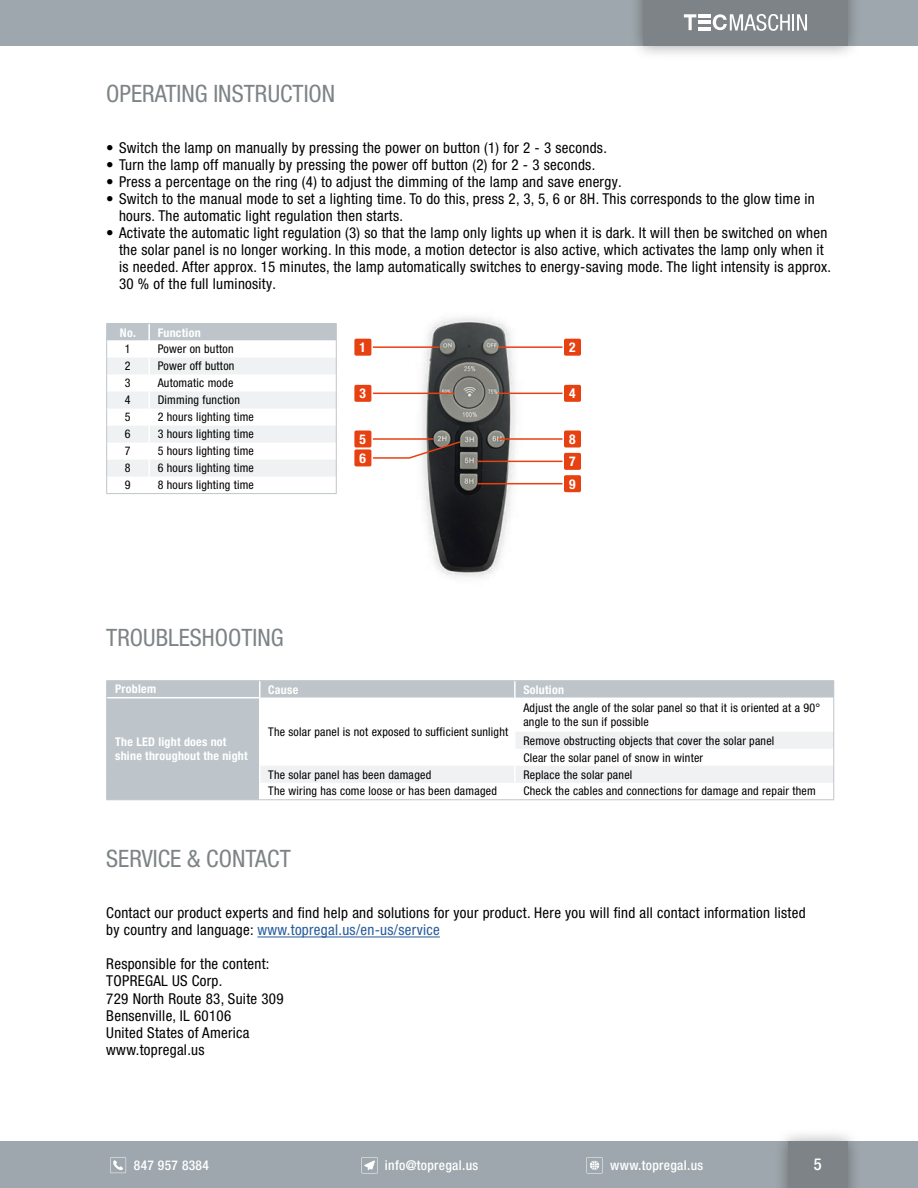
<style>
.page{position:relative;width:918px;height:1188px;background:#fff}
.page>*{position:absolute;margin:0;border:0;box-sizing:border-box;transform-origin:0 0}
.t1{font:condensed 24px "Helvetica Neue LT Pro";color:#7d8386}
.t2{font:500 condensed 16.5px "Helvetica Neue LT Pro";color:#fff}
.t3{font:condensed 15px/17px "Helvetica Neue LT Pro";letter-spacing:.02em;color:#000}
.t4{font:500 condensed 13.5px "Helvetica Neue LT Pro";letter-spacing:.025em;color:#fff}
.t5{font:700 condensed 13.5px/22.4px "Helvetica Neue LT Pro";color:#fff;text-align:justify}
.t6{font:condensed 12px/14.4px "Helvetica Neue LT Pro";letter-spacing:.02em;color:#000}
.t7{font:700 condensed 12px/14.4px "Helvetica Neue LT Pro";letter-spacing:.02em;color:#fff}
.s1{color:#275b9b}
</style>
<div class="page">
<div style="left:0;top:1142px;width:918px;height:46px;background:#9ea7ad"></div>
<svg style="left:586px;top:1157px;width:17px;height:16px"></svg>
<svg style="left:361px;top:1157px;width:17px;height:16px"></svg>
<svg style="left:110px;top:1157px;width:16px;height:16px"></svg>
<div style="left:0;top:0;width:918px;height:46px;background:#9ea7ad"></div>
<div style="left:629px;top:0;width:232px;height:60px;background:#000;opacity:.35"></div>
<div style="left:643px;top:0;width:205px;height:46px;background:#7d8386"></div>
<div style="left:774px;top:1127px;width:88px;height:61px;background:#000;opacity:.35"></div>
<div style="left:788px;top:1142px;width:60px;height:46px;background:#7d8386"></div>
<svg style="left:684px;top:14px;width:123px;height:17px"></svg>
<hr style="left:106px;top:323px;width:43px;height:1px;background:#bdc5ca">
<hr style="left:149px;top:323px;width:188px;height:1px;background:#bdc5ca">
<svg style="left:106px;top:324px;width:231px;height:170px"></svg>
<hr style="left:106px;top:493px;width:43px;height:1px;background:#bdc5ca">
<img style="left:373px;top:317px;width:190px;height:261px">
<hr style="left:366px;top:346px;width:73px;height:2px;background:#e74011">
<div style="left:354px;top:338px;width:18px;height:18px;background:#e74011;border-radius:2px"></div>
<div style="left:353px;top:337px;width:20px;height:20px;border:2px solid #fff;border-radius:2px"></div>
<hr style="left:498px;top:346px;width:72px;height:2px;background:#e74011">
<div style="left:563px;top:338px;width:19px;height:18px;background:#e74011;border-radius:2px"></div>
<div style="left:563px;top:337px;width:20px;height:20px;border:2px solid #fff;border-radius:2px"></div>
<hr style="left:498px;top:393px;width:72px;height:1px;background:#e74011">
<div style="left:563px;top:384px;width:19px;height:19px;background:#e74011;border-radius:2px"></div>
<div style="left:563px;top:383px;width:20px;height:20px;border:2px solid #fff;border-radius:2px"></div>
<hr style="left:498px;top:438px;width:72px;height:2px;background:#e74011">
<div style="left:563px;top:430px;width:19px;height:18px;background:#e74011;border-radius:2px"></div>
<div style="left:563px;top:429px;width:20px;height:20px;border:2px solid #fff;border-radius:2px"></div>
<hr style="left:477px;top:461px;width:93px;height:1px;background:#e74011">
<div style="left:563px;top:452px;width:19px;height:19px;background:#e74011;border-radius:2px"></div>
<div style="left:563px;top:451px;width:20px;height:20px;border:2px solid #fff;border-radius:2px"></div>
<hr style="left:477px;top:483px;width:93px;height:1px;background:#e74011">
<div style="left:563px;top:474px;width:19px;height:19px;background:#e74011;border-radius:2px"></div>
<div style="left:563px;top:474px;width:20px;height:20px;border:2px solid #fff;border-radius:2px"></div>
<hr style="left:366px;top:438px;width:67px;height:2px;background:#e74011">
<div style="left:354px;top:430px;width:18px;height:18px;background:#e74011;border-radius:2px"></div>
<div style="left:353px;top:429px;width:20px;height:20px;border:2px solid #fff;border-radius:2px"></div>
<svg style="left:364px;top:440px;width:98px;height:19px"></svg>
<div style="left:354px;top:449px;width:18px;height:18px;background:#e74011;border-radius:2px"></div>
<div style="left:353px;top:448px;width:20px;height:20px;border:2px solid #fff;border-radius:2px"></div>
<hr style="left:366px;top:393px;width:89px;height:1px;background:#e74011">
<div style="left:354px;top:384px;width:18px;height:19px;background:#e74011;border-radius:2px"></div>
<div style="left:353px;top:383px;width:20px;height:20px;border:2px solid #fff;border-radius:2px"></div>
<div style="left:107px;top:681px;width:726px;height:118px;background:#bdc5ca"></div>
<svg style="left:260px;top:698px;width:573px;height:34px"></svg>
<svg style="left:514px;top:681px;width:2px;height:17px"></svg>
<svg style="left:259px;top:681px;width:1px;height:16px"></svg>
<hr style="left:107px;top:697px;width:153px;height:1px;background:#fff">
<hr style="left:259px;top:698px;width:1px;height:34px;background:#fff">
<hr style="left:514px;top:698px;width:2px;height:34px;background:#fff">
<hr style="left:106px;top:680px;width:154px;height:1px;background:#bdc5ca">
<svg style="left:106px;top:681px;width:1px;height:17px"></svg>
<hr style="left:260px;top:680px;width:255px;height:1px;background:#bdc5ca">
<hr style="left:515px;top:680px;width:319px;height:1px;background:#bdc5ca">
<svg style="left:833px;top:681px;width:1px;height:17px"></svg>
<hr style="left:106px;top:698px;width:1px;height:34px;background:#bdc5ca">
<hr style="left:833px;top:698px;width:1px;height:34px;background:#bdc5ca">
<svg style="left:106px;top:732px;width:1px;height:67px"></svg>
<svg style="left:259px;top:732px;width:575px;height:67px"></svg>
<hr style="left:106px;top:799px;width:154px;height:1px;background:#bdc5ca">
<hr style="left:260px;top:799px;width:255px;height:1px;background:#bdc5ca">
<hr style="left:515px;top:799px;width:319px;height:1px;background:#bdc5ca">
<hr style="left:257px;top:937px;width:183px;height:1px;background:#275b9b">
<h1 class="t1" style="left:106px;top:79px;width:231px">OPERATING INSTRUCTION</h1>
<p class="t3" style="left:106px;top:139px;width:502px">• Switch the lamp on manually by pressing the power on button (1) for 2 - 3 seconds.</p>
<p class="t3" style="left:106px;top:156px;width:490px">• Turn the lamp off manually by pressing the power off button (2) for 2 - 3 seconds.</p>
<p class="t3" style="left:106px;top:173px;width:517px">• Press a percentage on the ring (4) to adjust the dimming of the lamp and save energy.</p>
<p class="t3" style="left:119px;top:190px;width:697px;text-indent:-13px">• Switch to the manual mode to set a lighting time. To do this, press 2, 3, 5, 6 or 8H. This corresponds to the glow time in hours. The automatic light regulation then starts.</p>
<p class="t3" style="left:119px;top:224px;width:714px;text-indent:-13px">• Activate the automatic light regulation (3) so that the lamp only lights up when it is dark. It will then be switched on when the solar panel is no longer working. In this mode, a motion detector is also active, which activates the lamp only when it is needed. After approx. 15 minutes, the lamp automatically switches to energy-saving mode. The light intensity is approx.<br>30 % of the full luminosity.</p>
<p class="t7" style="left:120px;top:325px;width:82px">No. Function</p>
<p class="t6" style="left:125px;top:342px;width:7px">1</p>
<p class="t6" style="left:158px;top:342px;width:77px">Power on button</p>
<p class="t6" style="left:125px;top:359px;width:7px">2</p>
<p class="t6" style="left:158px;top:359px;width:78px">Power off button</p>
<p class="t6" style="left:125px;top:376px;width:7px">3</p>
<p class="t6" style="left:158px;top:376px;width:77px">Automatic mode</p>
<p class="t6" style="left:125px;top:393px;width:7px">4</p>
<p class="t6" style="left:158px;top:393px;width:84px">Dimming function</p>
<p class="t6" style="left:125px;top:410px;width:7px">5</p>
<p class="t6" style="left:158px;top:410px;width:98px">2 hours lighting time</p>
<p class="t6" style="left:125px;top:427px;width:7px">6</p>
<p class="t6" style="left:158px;top:427px;width:98px">3 hours lighting time</p>
<p class="t6" style="left:125px;top:444px;width:7px">7</p>
<p class="t6" style="left:158px;top:444px;width:98px">5 hours lighting time</p>
<p class="t6" style="left:125px;top:461px;width:7px">8</p>
<p class="t6" style="left:158px;top:461px;width:98px">6 hours lighting time</p>
<p class="t6" style="left:125px;top:478px;width:7px">9</p>
<p class="t6" style="left:158px;top:478px;width:98px">8 hours lighting time</p>
<h1 class="t1" style="left:106px;top:624px;width:179px">TROUBLESHOOTING</h1>
<p class="t5" style="left:359px;top:336px;width:8px">1</p>
<p class="t5" style="left:569px;top:336px;width:8px">2</p>
<p class="t5" style="left:569px;top:382px;width:8px">4</p>
<p class="t5" style="left:569px;top:428px;width:8px">8<br>7<br>9</p>
<p class="t5" style="left:359px;top:382px;width:8px">3</p>
<p class="t5" style="left:359px;top:430px;width:8px;line-height:18.9px">5<br>6</p>
<p class="t7" style="left:115px;top:682px;width:42px">Problem</p>
<p class="t7" style="left:268px;top:682px;width:32px">Cause</p>
<p class="t7" style="left:523px;top:682px;width:42px">Solution</p>
<p class="t7" style="left:115px;top:735px;width:134px">The LED light does not shine throughout the night</p>
<p class="t6" style="left:268px;top:724px;width:242px">The solar panel is not exposed to sufficient sunlight</p>
<p class="t6" style="left:523px;top:700px;width:298px">Adjust the angle of the solar panel so that it is oriented at a 90° angle to the sun if possible</p>
<p class="t6" style="left:523px;top:732px;width:253px;line-height:17px">Remove obstructing objects that cover the solar panel<br>Clear the solar panel of snow in winter</p>
<p class="t6" style="left:268px;top:767px;width:165px">The solar panel has been damaged</p>
<p class="t6" style="left:523px;top:767px;width:110px">Replace the solar panel</p>
<p class="t6" style="left:268px;top:784px;width:230px">The wiring has come loose or has been damaged</p>
<p class="t6" style="left:523px;top:784px;width:294px">Check the cables and connections for damage and repair them</p>
<h1 class="t1" style="left:106px;top:845px;width:186px">SERVICE &amp; CONTACT</h1>
<p class="t3" style="left:106px;top:905px;width:701px">Contact our product experts and find help and solutions for your product. Here you will find all contact information listed by country and language: <span class="s1">www.topregal.us/en-us/service</span></p>
<p class="t3" style="left:106px;top:956px;width:179px">Responsible for the content:<br>TOPREGAL US Corp.<br>729 North Route 83, Suite 309<br>Bensenville, IL 60106<br>United States of America www.topregal.us</p>
<p class="t4" style="left:134px;top:1157px;width:76px">847 957 8384</p>
<p class="t4" style="left:385px;top:1157px;width:95px">info@topregal.us</p>
<p class="t4" style="left:610px;top:1157px;width:95px">www.topregal.us</p>
<p class="t2" style="left:814px;top:1155px;width:9px">5</p>
</div>
